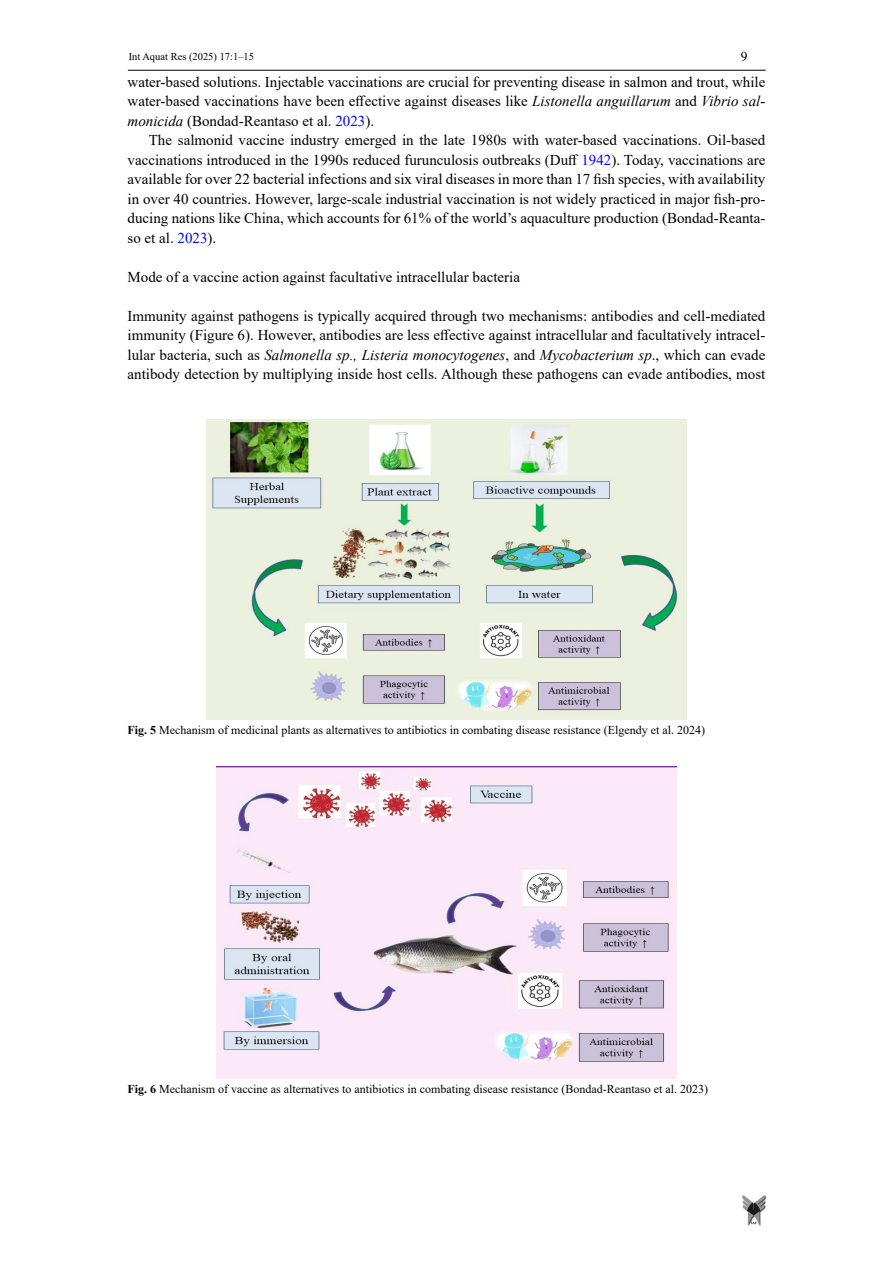
<style>
.page{position:relative;width:893px;height:1263px;background:#fff}
.page>*{position:absolute;margin:0;border:0;box-sizing:border-box;transform-origin:0 0}
.t1{font:15px/19.5px "Times New Roman";color:#000;text-align:justify}
.t2{font:13.5px "Times New Roman";color:#000}
.t3{font:12px "Times New Roman";color:#000}
.t4{font:10.5px "Times New Roman";color:#000}
.s1{font-style:italic}
.s2{color:#00f}
.s3{font-weight:700}
</style>
<div class="page">
<hr style="left:128px;top:70px;width:638px;height:1px;background:#000">
<img style="left:742px;top:1195px;width:23px;height:31px">
<img style="left:207px;top:419px;width:479px;height:300px">
<img style="left:216px;top:767px;width:461px;height:311px">
<p class="t4" style="left:129px;top:49px;width:127px">Int Aquat Res (2025) 17:1–15</p>
<p class="t2" style="left:741px;top:47px;width:8px">9</p>
<p class="t1" style="left:128px;top:72px;width:639px">water-based solutions. Injectable vaccinations are crucial for preventing disease in salmon and trout, while water-based vaccinations have been effective against diseases like <span class="s1">Listonella anguillarum</span> and <span class="s1">Vibrio sal&shy;monicida</span> (Bondad-Reantaso et al. <span class="s2">2023</span>).</p>
<p class="t1" style="left:128px;top:130px;width:639px;text-indent:21px">The salmonid vaccine industry emerged in the late 1980s with water-based vaccinations. Oil-based vaccinations introduced in the 1990s reduced furunculosis outbreaks (Duff <span class="s2">1942</span>). Today, vaccinations are available for over 22 bacterial infections and six viral diseases in more than 17 fish species, with availability in over 40 countries. However, large-scale industrial vaccination is not widely practiced in major fish-pro&shy;ducing nations like China, which accounts for 61% of the world’s aquaculture production (Bondad-Reanta&shy;so et al. <span class="s2">2023</span>).</p>
<p class="t1" style="left:128px;top:267px;width:394px">Mode of a vaccine action against facultative intracellular bacteria</p>
<p class="t1" style="left:128px;top:306px;width:639px">Immunity against pathogens is typically acquired through two mechanisms: antibodies and cell-mediated immunity (Figure 6). However, antibodies are less effective against intracellular and facultatively intracel&shy;lular bacteria, such as <span class="s1">Salmonella sp., Listeria monocytogenes</span>, and <span class="s1">Mycobacterium sp</span>., which can evade antibody detection by multiplying inside host cells. Although these pathogens can evade antibodies, most</p>
<p class="t3" style="left:128px;top:722px;width:579px"><span class="s3">Fig. 5</span> Mechanism of medicinal plants as alternatives to antibiotics in combating disease resistance (Elgendy et al. 2024)</p>
<p class="t3" style="left:128px;top:1080px;width:582px"><span class="s3">Fig. 6</span> Mechanism of vaccine as alternatives to antibiotics in combating disease resistance (Bondad-Reantaso et al. 2023)</p>
</div>
